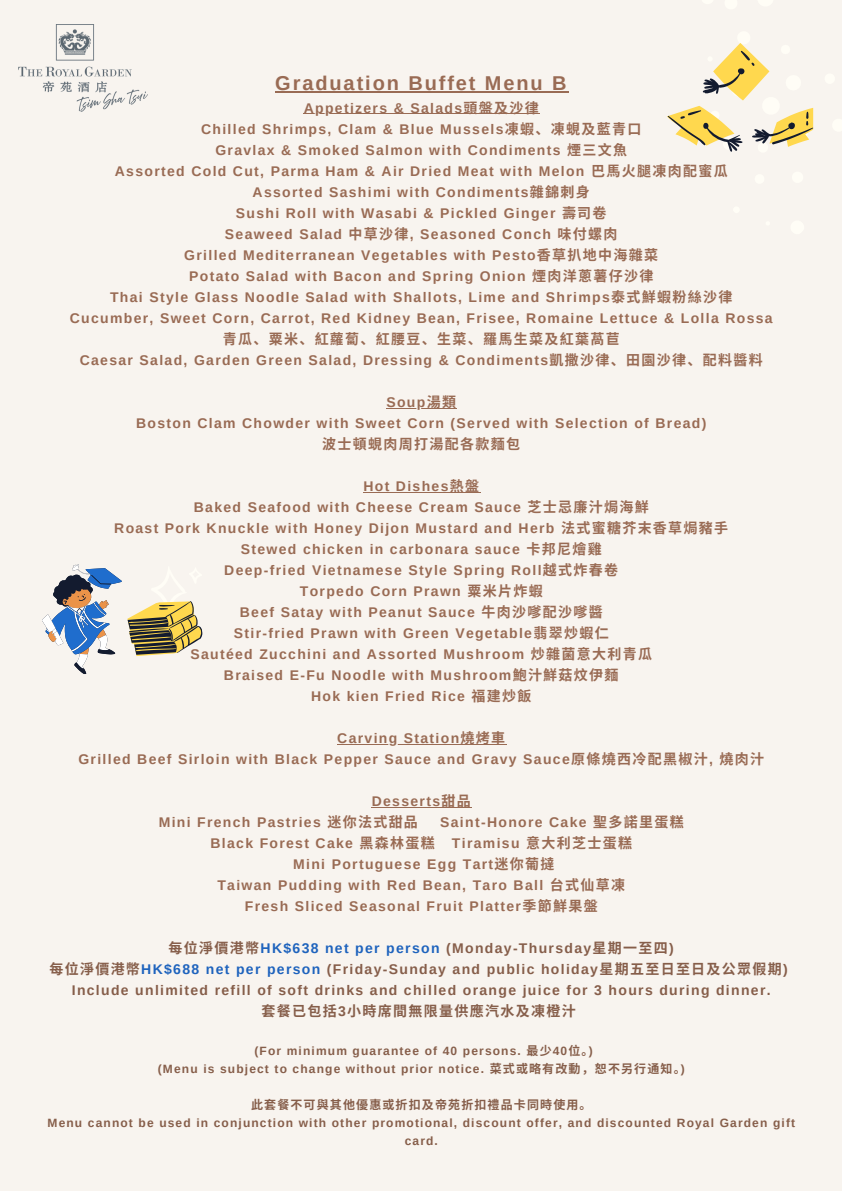
<style>
.page{position:relative;width:842px;height:1191px;background:#fff}
.page>*{position:absolute;margin:0;border:0;box-sizing:border-box;transform-origin:0 0}
.t1{font:700 20px "Arimo";letter-spacing:.095em;color:#996b54}
.t2{font:700 14px/21px "Arimo";letter-spacing:.095em;color:#996b54;text-align:center}
.t3{font:700 14px/21px "Arimo";letter-spacing:.095em;color:#865e4a;text-align:center}
.t4{font:700 12px/18px "Arimo";letter-spacing:.095em;color:#865e4a;text-align:center}
.t5{font:700 12px "Noto Sans CJ Ksc";letter-spacing:.095em;color:#865e4a}
.s1{font-family:"Noto Sans CJ Ksc"}
.s2{color:#1e63bd}
</style>
<div class="page">
<div style="left:0;top:0;width:842px;height:1190px;background:#f8f4ef"></div>
<hr style="left:275px;top:91px;width:294px;height:2px;background:#996b54">
<hr style="left:304px;top:114px;width:236px;height:1px;background:#996b54">
<hr style="left:386px;top:408px;width:71px;height:1px;background:#996b54">
<hr style="left:363px;top:492px;width:117px;height:1px;background:#996b54">
<hr style="left:337px;top:744px;width:170px;height:1px;background:#996b54">
<hr style="left:372px;top:807px;width:100px;height:1px;background:#996b54">
<svg style="left:667px;top:43px;width:146px;height:109px"></svg>
<svg style="left:42px;top:564px;width:161px;height:110px"></svg>
<img style="left:19px;top:24px;width:129px;height:88px">
<p class="t1" style="left:275px;top:71px;width:293px">Graduation Buffet Menu B</p>
<p class="t2" style="left:70px;top:97px;width:704px">Appetizers &amp; Salads<span class="s1">頭盤及沙律<br></span>Chilled Shrimps, Clam &amp; Blue Mussels<span class="s1">凍蝦、凍蜆及藍青口<br></span>Gravlax &amp; Smoked Salmon with Condiments <span class="s1">煙三文魚<br></span>Assorted Cold Cut, Parma Ham &amp; Air Dried Meat with Melon <span class="s1">巴馬火腿凍肉配蜜瓜<br></span>Assorted Sashimi with Condiments<span class="s1">雜錦刺身<br></span>Sushi Roll with Wasabi &amp; Pickled Ginger <span class="s1">壽司卷<br></span>Seaweed Salad <span class="s1">中草沙律</span>, Seasoned Conch <span class="s1">味付螺肉<br></span>Grilled Mediterranean Vegetables with Pesto<span class="s1">香草扒地中海雜菜<br></span>Potato Salad with Bacon and Spring Onion <span class="s1">煙肉洋蔥薯仔沙律<br></span>Thai Style Glass Noodle Salad with Shallots, Lime and Shrimps<span class="s1">泰式鮮蝦粉絲沙律</span>Cucumber, Sweet Corn, Carrot, Red Kidney Bean, Frisee, Romaine Lettuce &amp; Lolla Rossa<span class="s1">青瓜、粟米、紅蘿蔔、紅腰豆、生菜、羅馬生菜及紅葉萵苣<br></span>Caesar Salad, Garden Green Salad, Dressing &amp; Condiments<span class="s1">凱撒沙律、田園沙律、配料醬料</span></p>
<p class="t2" style="left:136px;top:391px;width:572px">Soup<span class="s1">湯類<br></span>Boston Clam Chowder with Sweet Corn (Served with Selection of Bread)<span class="s1">波士頓蜆肉周打湯配各款麵包</span></p>
<h1 class="t2" style="left:114px;top:475px;width:614px">Hot Dishes<span class="s1">熱盤<br></span>Baked Seafood with Cheese Cream Sauce <span class="s1">芝士忌廉汁焗海鮮<br></span>Roast Pork Knuckle with Honey Dijon Mustard and Herb <span class="s1">法式蜜糖芥末香草焗豬手</span>Stewed chicken in carbonara sauce <span class="s1">卡邦尼燴雞<br></span>Deep-fried Vietnamese Style Spring Roll<span class="s1">越式炸春卷<br></span>Torpedo Corn Prawn <span class="s1">粟米片炸蝦<br></span>Beef Satay with Peanut Sauce <span class="s1">牛肉沙嗲配沙嗲醬<br></span>Stir-fried Prawn with Green Vegetable<span class="s1">翡翠炒蝦仁<br></span>Sautéed Zucchini and Assorted Mushroom <span class="s1">炒雜菌意大利青瓜<br></span>Braised E-Fu Noodle with Mushroom<span class="s1">鮑汁鮮菇炆伊麵<br></span>Hok kien Fried Rice <span class="s1">福建炒飯</span></h1>
<h1 class="t2" style="left:78px;top:727px;width:687px">Carving Station<span class="s1">燒烤車<br></span>Grilled Beef Sirloin with Black Pepper Sauce and Gravy Sauce<span class="s1">原條燒西冷配黑椒汁</span>, <span class="s1">燒肉汁</span></h1>
<h1 class="t2" style="left:159px;top:790px;width:314px;text-align:left;text-indent:213px">Desserts<span class="s1">甜品<br></span>Mini French Pastries <span class="s1">迷你法式甜品</span></h1>
<h1 class="t2" style="left:440px;top:811px;width:245px">Saint-Honore Cake <span class="s1">聖多諾里蛋糕</span></h1>
<h1 class="t2" style="left:210px;top:832px;width:423px">Black Forest Cake <span class="s1">黑森林蛋糕</span> Tiramisu <span class="s1">意大利芝士蛋糕</span></h1>
<h1 class="t2" style="left:293px;top:853px;width:263px">Mini Portuguese Egg Tart<span class="s1">迷你葡撻</span></h1>
<h1 class="t2" style="left:217px;top:874px;width:409px">Taiwan Pudding with Red Bean, Taro Ball <span class="s1">台式仙草凍</span></h1>
<h1 class="t2" style="left:245px;top:895px;width:354px">Fresh Sliced Seasonal Fruit Platter<span class="s1">季節鮮果盤</span></h1>
<h1 class="t3" style="left:49px;top:937px;width:740px"><span class="s1">每位淨價港幣</span><span class="s2">HK$638 net per person</span> (Monday-Thursday<span class="s1">星期一至四</span>)<br><span class="s1">每位淨價港幣</span><span class="s2">HK$688 net per person</span> (Friday-Sunday and public holiday<span class="s1">星期五至日至日及公眾假期</span>)<br>Include unlimited refill of soft drinks and chilled orange juice for 3 hours during dinner.<br><span class="s1">套餐已包括</span>3<span class="s1">小時席間無限量供應汽水及凍橙汁</span></h1>
<h1 class="t4" style="left:254px;top:1042px;width:341px">(For minimum guarantee of 40 persons. <span class="s1">最少</span>40<span class="s1">位。</span>)</h1>
<h1 class="t4" style="left:158px;top:1060px;width:529px">(Menu is subject to change without prior notice. <span class="s1">菜式或略有改動，恕不另行通知。</span>)</h1>
<p class="t5" style="left:251px;top:1095px;width:342px">此套餐不可與其他優惠或折扣及帝苑折扣禮品卡同時使用。</p>
<p class="t4" style="left:48px;top:1114px;width:749px">Menu cannot be used in conjunction with other promotional, discount offer, and discounted Royal Garden gift card.</p>
</div>
